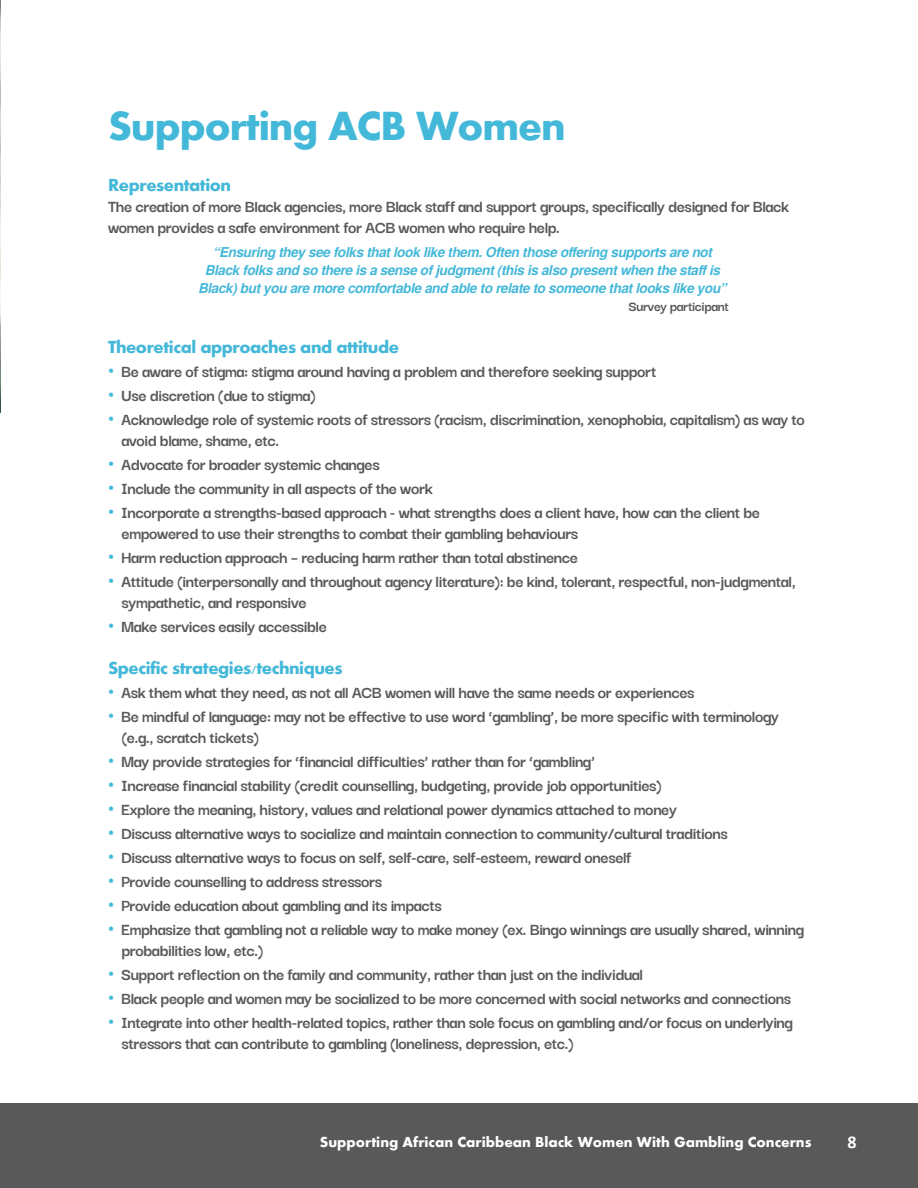
<style>
.page{position:relative;width:918px;height:1188px;background:#fff}
.page>*{position:absolute;margin:0;border:0;box-sizing:border-box;transform-origin:0 0}
.TEXT_default_sasa{font:700 42px "Aharoni";letter-spacing:-.025em;color:#43b8d9}
.TEXT_default_sasa-2{font:700 18px/21px "Darker Grotesque";letter-spacing:-.025em;color:#595959}
.TEXT_default_sasa-3{font:700 18px "Aharoni";letter-spacing:-.025em;color:#43b8d9}
.t1{font:700 18px "Calibri";color:#fff}
.t2{font:700 15px "Aharoni";color:#fff}
.TEXT_default_sasa-4{font:700 15px "Darker Grotesque";letter-spacing:-.025em;color:#595959}
.TEXT_default_sasa-5{font:italic 700 13.5px/18px "Free Sans";letter-spacing:-.025em;color:#43b8d9;text-align:center}
.s1{font-weight:900;font-size:22.5px;color:#42badc}
</style>
<div class="page">
<div style="left:0;top:1103px;width:918px;height:85px;background:#595959"></div>
<img style="left:0;top:0;width:1px;height:413px">
<p class="TEXT_default_sasa" style="left:108px;top:109px;width:459px">Supporting ACB Women</p>
<p class="TEXT_default_sasa-3" style="left:108px;top:178px;width:125px">Representation</p>
<p class="TEXT_default_sasa-2" style="left:108px;top:195px;width:683px">The creation of more Black agencies, more Black staff and support groups, specifically designed for Black women provides a safe environment for ACB women who require help.</p>
<p class="TEXT_default_sasa-5" style="left:198px;top:243px;width:530px">“Ensuring they see folks that look like them. Often those offering supports are not<br>Black folks and so there is a sense of judgment (this is also present when the staff is<br>Black) but you are more comfortable and able to relate to someone that looks like you”</p>
<p class="TEXT_default_sasa-4" style="left:629px;top:295px;width:102px">Survey participant</p>
<p class="TEXT_default_sasa-3" style="left:108px;top:340px;width:293px">Theoretical approaches and attitude</p>
<p class="TEXT_default_sasa-2" style="left:108px;top:360px;width:550px"><span class="s1">•</span> Be aware of stigma: stigma around having a problem and therefore seeking support</p>
<p class="TEXT_default_sasa-2" style="left:108px;top:384px;width:209px"><span class="s1">•</span> Use discretion (due to stigma)</p>
<p class="TEXT_default_sasa-2" style="left:122px;top:408px;width:685px;text-indent:-14px"><span class="s1">•</span> Acknowledge role of systemic roots of stressors (racism, discrimination, xenophobia, capitalism) as way to avoid blame, shame, etc.</p>
<p class="TEXT_default_sasa-2" style="left:108px;top:453px;width:273px"><span class="s1">•</span> Advocate for broader systemic changes</p>
<p class="TEXT_default_sasa-2" style="left:108px;top:477px;width:326px"><span class="s1">•</span> Include the community in all aspects of the work</p>
<p class="TEXT_default_sasa-2" style="left:122px;top:501px;width:640px;text-indent:-14px"><span class="s1">•</span> Incorporate a strengths-based approach - what strengths does a client have, how can the client be empowered to use their strengths to combat their gambling behaviours</p>
<p class="TEXT_default_sasa-2" style="left:108px;top:546px;width:472px"><span class="s1">•</span> Harm reduction approach – reducing harm rather than total abstinence</p>
<p class="TEXT_default_sasa-2" style="left:122px;top:570px;width:676px;text-indent:-14px"><span class="s1">•</span> Attitude (interpersonally and throughout agency literature): be kind, tolerant, respectful, non-judgmental, sympathetic, and responsive</p>
<p class="TEXT_default_sasa-2" style="left:108px;top:615px;width:221px"><span class="s1">•</span> Make services easily accessible</p>
<p class="TEXT_default_sasa-3" style="left:108px;top:661px;width:236px">Specific strategies/techniques</p>
<p class="TEXT_default_sasa-2" style="left:108px;top:681px;width:588px"><span class="s1">•</span> Ask them what they need, as not all ACB women will have the same needs or experiences</p>
<p class="TEXT_default_sasa-2" style="left:122px;top:705px;width:659px;text-indent:-14px"><span class="s1">•</span> Be mindful of language: may not be effective to use word ‘gambling’, be more specific with terminology (e.g., scratch tickets)</p>
<p class="TEXT_default_sasa-2" style="left:108px;top:750px;width:489px"><span class="s1">•</span> May provide strategies for ‘financial difficulties’ rather than for ‘gambling’</p>
<p class="TEXT_default_sasa-2" style="left:108px;top:774px;width:556px"><span class="s1">•</span> Increase financial stability (credit counselling, budgeting, provide job opportunities)</p>
<p class="TEXT_default_sasa-2" style="left:108px;top:798px;width:571px"><span class="s1">•</span> Explore the meaning, history, values and relational power dynamics attached to money</p>
<p class="TEXT_default_sasa-2" style="left:108px;top:822px;width:621px"><span class="s1">•</span> Discuss alternative ways to socialize and maintain connection to community/cultural traditions</p>
<p class="TEXT_default_sasa-2" style="left:108px;top:846px;width:525px"><span class="s1">•</span> Discuss alternative ways to focus on self, self-care, self-esteem, reward oneself</p>
<p class="TEXT_default_sasa-2" style="left:108px;top:870px;width:276px"><span class="s1">•</span> Provide counselling to address stressors</p>
<p class="TEXT_default_sasa-2" style="left:108px;top:894px;width:336px"><span class="s1">•</span> Provide education about gambling and its impacts</p>
<p class="TEXT_default_sasa-2" style="left:122px;top:918px;width:684px;text-indent:-14px"><span class="s1">•</span> Emphasize that gambling not a reliable way to make money (ex. Bingo winnings are usually shared, winning probabilities low, etc.)</p>
<p class="TEXT_default_sasa-2" style="left:108px;top:963px;width:537px"><span class="s1">•</span> Support reflection on the family and community, rather than just on the individual</p>
<p class="TEXT_default_sasa-2" style="left:108px;top:987px;width:685px"><span class="s1">•</span> Black people and women may be socialized to be more concerned with social networks and connections</p>
<p class="TEXT_default_sasa-2" style="left:122px;top:1011px;width:673px;text-indent:-14px"><span class="s1">•</span> Integrate into other health-related topics, rather than sole focus on gambling and/or focus on underlying stressors that can contribute to gambling (loneliness, depression, etc.)</p>
<p class="t2" style="left:320px;top:1136px;width:493px">Supporting African Caribbean Black Women With Gambling Concerns</p>
<p class="t1" style="left:848px;top:1129px;width:11px">8</p>
</div>
